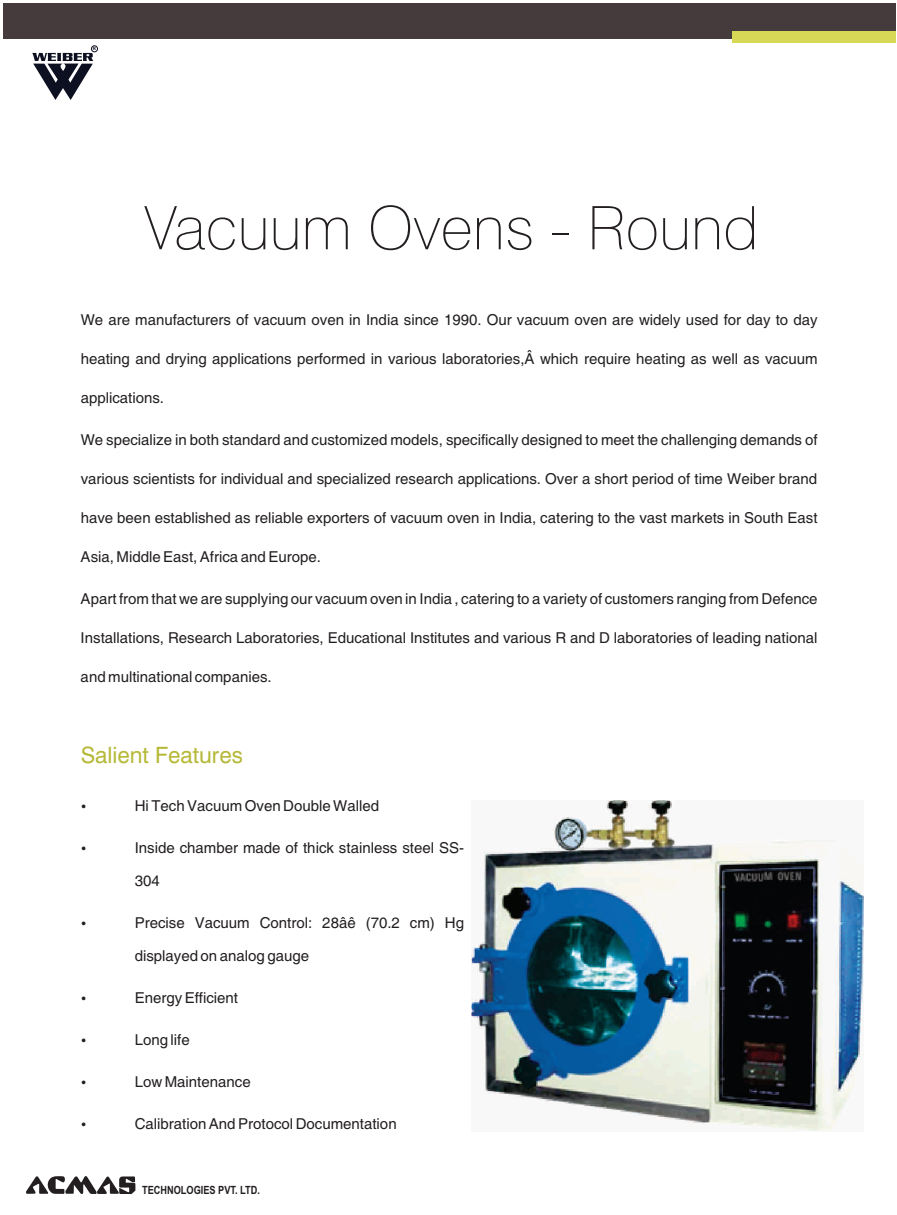
<style>
.page{position:relative;width:897px;height:1215px;background:#fff}
.page>*{position:absolute;margin:0;border:0;box-sizing:border-box;transform-origin:0 0}
.t1{font:100 60px "Swiss 721 BT";color:#231f20}
.t2{font:22.5px "Swiss 721 Cyrillic BT";color:#b6b937}
.t3{font:15px/33px "Helvetica";color:#231f20}
.t4{font:700 11.4px "Arial";color:#231f20;scale:.81 1}
.t5{font:700 4.5px "Arial";color:#0c1020}
</style>
<div class="page">
<div style="left:3px;top:3px;width:892px;height:36px;background:#463b3c"></div>
<svg style="left:32px;top:53px;width:61px;height:47px"></svg>
<div style="left:91px;top:45px;width:7px;height:7px;border:1px solid #0c1020;border-radius:50%"></div>
<svg style="left:26px;top:1176px;width:109px;height:18px"></svg>
<div style="left:731px;top:31px;width:164px;height:12px;background:#d7d856"></div>
<img style="left:472px;top:800px;width:391px;height:332px">
<p class="t5" style="left:93px;top:47px;width:5px">R</p>
<h1 class="t1" style="left:144px;top:204px;width:615px">Vacuum Ovens - Round</h1>
<p class="t3" style="left:81px;top:305px;width:738px">We are manufacturers of vacuum oven in India since 1990. Our vacuum oven are widely used for day to day</p>
<p class="t3" style="left:81px;top:344px;width:738px">heating and drying applications performed in various laboratories,Â which require heating as well as vacuum</p>
<p class="t3" style="left:81px;top:383px;width:85px">applications.</p>
<p class="t3" style="left:81px;top:425px;width:738px">We specialize in both standard and customized models, specifically designed to meet the challenging demands of</p>
<p class="t3" style="left:81px;top:464px;width:738px">various scientists for individual and specialized research applications. Over a short period of time Weiber brand</p>
<p class="t3" style="left:81px;top:503px;width:738px">have been established as reliable exporters of vacuum oven in India, catering to the vast markets in South East</p>
<p class="t3" style="left:81px;top:542px;width:242px">Asia, Middle East, Africa and Europe.</p>
<p class="t3" style="left:81px;top:584px;width:738px">Apart from that we are supplying our vacuum oven in India , catering to a variety of customers ranging from Defence</p>
<p class="t3" style="left:81px;top:623px;width:738px">Installations, Research Laboratories, Educational Institutes and various R and D laboratories of leading national</p>
<p class="t3" style="left:81px;top:662px;width:192px">and multinational companies.</p>
<h2 class="t2" style="left:81px;top:746px;width:164px">Salient Features</h2>
<p class="t3" style="left:135px;top:791px;width:246px">Hi Tech Vacuum Oven Double Walled</p>
<p class="t3" style="left:135px;top:833px;width:331px">Inside chamber made of thick stainless steel SS-</p>
<p class="t3" style="left:135px;top:866px;width:27px">304</p>
<p class="t3" style="left:135px;top:908px;width:331px">Precise Vacuum Control: 28âê (70.2 cm) Hg displayed on analog gauge</p>
<p class="t3" style="left:135px;top:983px;width:105px">Energy Efficient</p>
<p class="t3" style="left:135px;top:1025px;width:57px">Long life</p>
<p class="t3" style="left:135px;top:1067px;width:117px">Low Maintenance</p>
<p class="t3" style="left:135px;top:1109px;width:263px">Calibration And Protocol Documentation</p>
<p class="t4" style="left:142px;top:1186px;width:147px">TECHNOLOGIES PVT. LTD.</p>
</div>
